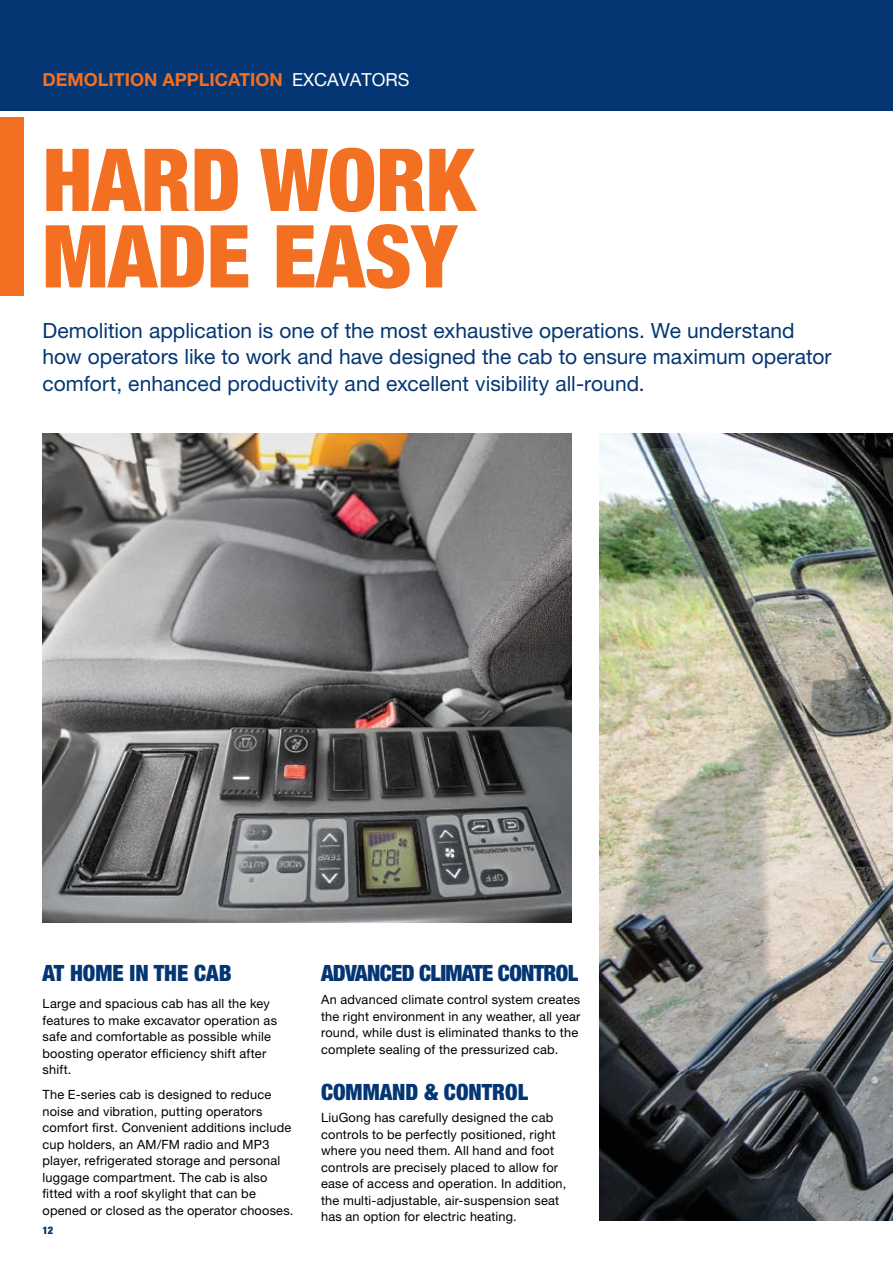
<style>
.page{position:relative;width:893px;height:1263px;background:#fff}
.page>*{position:absolute;margin:0;border:0;box-sizing:border-box;transform-origin:0 0}
.t1{font:900 condensed 87px/76.5px "Helvetica Neue LT Pro";color:#f36f21}
.t2{font:900 condensed 22.5px "Helvetica Neue LT Pro";letter-spacing:-.015em;color:#043673}
.t3{font:21px/26.2px "Helvetica Neue LT Pro";color:#043673}
.t4{font:700 18px "Helvetica Neue LT Pro";color:#f36f21}
.t5{font:12.75px/16.5px "Helvetica Neue LT Pro";letter-spacing:.015em;color:#000}
.t6{font:900 condensed 10.5px "Helvetica Neue LT Pro";color:#043673}
.s1{font-weight:400;color:#fff}
</style>
<div class="page">
<div style="left:0;top:0;width:893px;height:111px;background:#043673"></div>
<div style="left:0;top:117px;width:23px;height:179px;background:#f36f21"></div>
<img style="left:43px;top:434px;width:529px;height:489px">
<img style="left:600px;top:434px;width:293px;height:786px">
<h3 class="t4" style="left:43px;top:68px;width:368px">DEMOLITION APPLICATION <span class="s1">EXCAVATORS</span></h3>
<h1 class="t1" style="left:43px;top:141px;width:433px">HARD WORK<br>MADE EASY</h1>
<h3 class="t3" style="left:43px;top:317px;width:790px">Demolition application is one of the most exhaustive operations. We understand how operators like to work and have designed the cab to ensure maximum operator comfort, enhanced productivity and excellent visibility all-round.</h3>
<h2 class="t2" style="left:43px;top:960px;width:191px">AT HOME IN THE CAB</h2>
<p class="t5" style="left:43px;top:995px;width:236px">Large and spacious cab has all the key features to make excavator operation as safe and comfortable as possible while boosting operator efficiency shift after shift.</p>
<p class="t5" style="left:43px;top:1086px;width:252px">The E-series cab is designed to reduce noise and vibration, putting operators comfort first. Convenient additions include cup holders, an AM/FM radio and MP3 player, refrigerated storage and personal luggage compartment. The cab is also fitted with a roof skylight that can be opened or closed as the operator chooses.</p>
<p class="t6" style="left:43px;top:1224px;width:12px">12</p>
<h2 class="t2" style="left:321px;top:960px;width:259px">ADVANCED CLIMATE CONTROL</h2>
<p class="t5" style="left:321px;top:991px;width:261px">An advanced climate control system creates the right environment in any weather, all year round, while dust is eliminated thanks to the complete sealing of the pressurized cab.</p>
<h2 class="t2" style="left:321px;top:1078px;width:209px">COMMAND &amp; CONTROL</h2>
<p class="t5" style="left:321px;top:1109px;width:247px">LiuGong has carefully designed the cab controls to be perfectly positioned, right where you need them. All hand and foot controls are precisely placed to allow for ease of access and operation. In addition, the multi-adjustable, air-suspension seat has an option for electric heating.</p>
</div>
